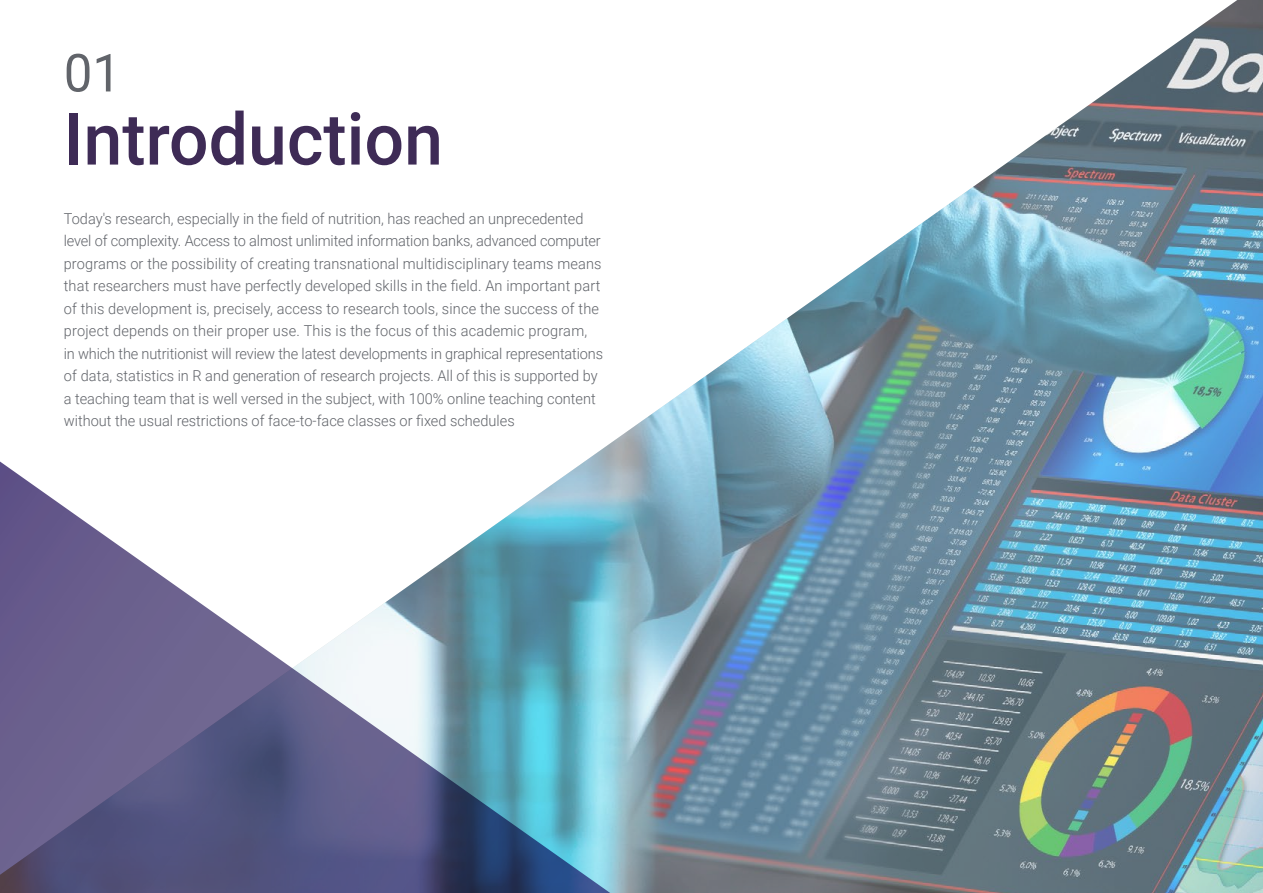
<style>
.page{position:relative;width:1263px;height:893px;background:#fff}
.page>*{position:absolute;margin:0;border:0;box-sizing:border-box;transform-origin:0 0}
.t1{font:500 72px "Roboto";color:#3e2b56}
.t2{font:52.5px "Roboto";color:#61646a}
.t3{font:300 15px/22.5px "Roboto";color:#61646a}
</style>
<div class="page">
<img style="left:607px;top:0;width:656px;height:893px">
<svg style="left:0;top:446px;width:640px;height:447px"></svg>
<h2 class="t2" style="left:64px;top:36px;width:59px">01</h2>
<h1 class="t1" style="left:64px;top:89px;width:381px">Introduction</h1>
<p class="t3" style="left:64px;top:207px;width:541px">Today's research, especially in the field of nutrition, has reached an unprecedented level of complexity. Access to almost unlimited information banks, advanced computer programs or the possibility of creating transnational multidisciplinary teams means that researchers must have perfectly developed skills in the field. An important part of this development is, precisely, access to research tools, since the success of the project depends on their proper use. This is the focus of this academic program,<br>in which the nutritionist will review the latest developments in graphical representations of data, statistics in R and generation of research projects. All of this is supported by a teaching team that is well versed in the subject, with 100% online teaching content without the usual restrictions of face-to-face classes or fixed schedules</p>
</div>
